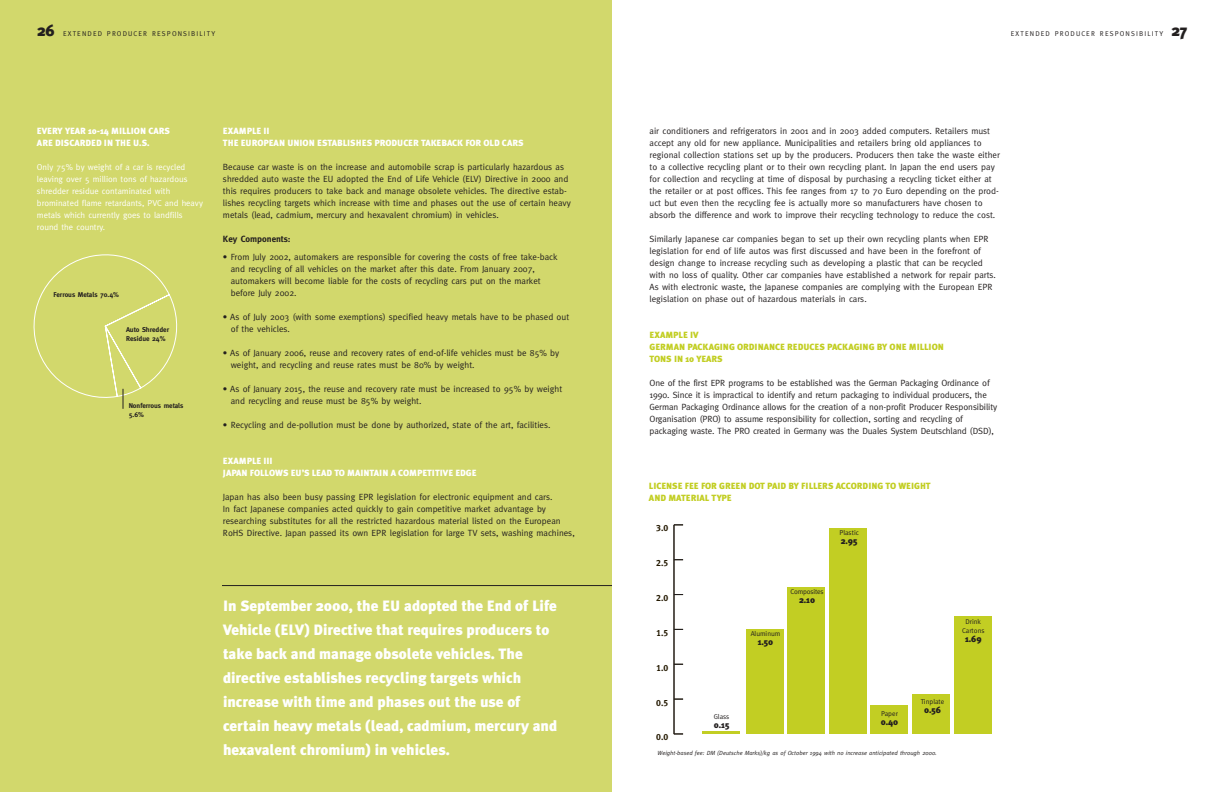
<style>
.page{position:relative;width:1224px;height:792px;background:#fff}
.page>*{position:absolute;margin:0;border:0;box-sizing:border-box;transform-origin:0 0}
.t1{font:900 16px "Meta Plus";color:#231f1f}
.t2{font:900 15px/24px "Meta Plus";color:#fff}
.t3{font:9px/12px "Meta";color:#231f1f}
.t4{font:900 9px/12px "Meta Plus";color:#fff}
.t5{font:900 9px/12px "Meta Plus";color:#c2ce23}
.t6{font:900 9px "Meta Plus";color:#231f1f}
.t7{font:9px "Meta Bold Caps";color:#241900}
.t8{font:700 9px "Meta";color:#231f1f}
.t9{font:8.6px/12px "Meta";color:#fff}
.t10{font:7px "Meta";letter-spacing:.16em;color:#231f1f}
.t11{font:700 7px/9px "Meta";color:#231f1f}
.t12{font:7px/9px "Meta";color:#231f1f;text-align:center}
.t13{font:7px "Meta";letter-spacing:-.02em;color:#231f1f}
.t14{font:italic 6px "Meta";color:#231f1f}
</style>
<div class="page">
<hr style="left:674px;top:525px;width:1px;height:209px;background:#231f1f">
<div style="left:954px;top:616px;width:38px;height:118px;background:#c2ce23"></div>
<div style="left:913px;top:695px;width:37px;height:39px;background:#c2ce23"></div>
<hr style="left:702px;top:731px;width:38px;height:3px;background:#c2ce23">
<div style="left:829px;top:528px;width:38px;height:206px;background:#c2ce23"></div>
<div style="left:788px;top:588px;width:37px;height:146px;background:#c2ce23"></div>
<div style="left:746px;top:629px;width:38px;height:105px;background:#c2ce23"></div>
<div style="left:870px;top:706px;width:38px;height:28px;background:#c2ce23"></div>
<div style="left:0;top:0;width:612px;height:792px;background:#d2d86c"></div>
<hr style="left:222px;top:585px;width:390px;height:1px;background:#231f1f">
<svg style="left:34px;top:254px;width:143px;height:155px"></svg>
<h1 class="t1" style="left:37px;top:25px;width:19px">26</h1>
<p class="t10" style="left:63px;top:31px;width:154px">EXTENDED PRODUCER RESPONSIBILITY</p>
<p class="t10" style="left:1011px;top:31px;width:154px">EXTENDED PRODUCER RESPONSIBILITY</p>
<h1 class="t1" style="left:1172px;top:25px;width:17px">27</h1>
<p class="t4" style="left:37px;top:126px;width:135px">EVERY YEAR 10-14 MILLION CARS<br>ARE DISCARDED IN THE U.S.</p>
<p class="t9" style="left:37px;top:162px;width:168px">Only 75% by weight of a car is recycled leaving over 5 million tons of hazardous shredder residue contaminated with brominated flame retardants, PVC and heavy metals which currently goes to landfills round the country.</p>
<p class="t11" style="left:54px;top:291px;width:67px">Ferrous Metals 70.4%</p>
<p class="t11" style="left:126px;top:326px;width:45px">Auto Shredder<br>Residue 24%</p>
<p class="t11" style="left:129px;top:402px;width:56px">Nonferrous metals<br>5.6%</p>
<p class="t4" style="left:223px;top:126px;width:302px">EXAMPLE II<br>THE EUROPEAN UNION ESTABLISHES PRODUCER TAKEBACK FOR OLD CARS</p>
<p class="t3" style="left:223px;top:162px;width:350px">Because car waste is on the increase and automobile scrap is particularly hazardous as shredded auto waste the EU adopted the End of Life Vehicle (ELV) Directive in 2000 and this requires producers to take back and manage obsolete vehicles. The directive estab&shy;lishes recycling targets which increase with time and phases out the use of certain heavy metals (lead, cadmium, mercury and hexavalent chromium) in vehicles.</p>
<p class="t8" style="left:223px;top:236px;width:69px">Key Components:</p>
<p class="t3" style="left:231px;top:252px;width:328px;text-indent:-8px">• From July 2002, automakers are responsible for covering the costs of free take-back and recycling of all vehicles on the market after this date. From January 2007, automakers will become liable for the costs of recycling cars put on the market before July 2002.</p>
<p class="t3" style="left:231px;top:312px;width:340px;text-indent:-8px">• As of July 2003 (with some exemptions) specified heavy metals have to be phased out of the vehicles.</p>
<p class="t3" style="left:231px;top:348px;width:330px;text-indent:-8px">• As of January 2006, reuse and recovery rates of end-of-life vehicles must be 85% by weight, and recycling and reuse rates must be 80% by weight.</p>
<p class="t3" style="left:231px;top:384px;width:333px;text-indent:-8px">• As of January 2015, the reuse and recovery rate must be increased to 95% by weight and recycling and reuse must be 85% by weight.</p>
<p class="t3" style="left:223px;top:420px;width:329px">• Recycling and de-pollution must be done by authorized, state of the art, facilities.</p>
<p class="t4" style="left:223px;top:456px;width:255px">EXAMPLE III<br>JAPAN FOLLOWS EU’S LEAD TO MAINTAIN A COMPETITIVE EDGE</p>
<p class="t3" style="left:223px;top:492px;width:353px">Japan has also been busy passing EPR legislation for electronic equipment and cars.<br>In fact Japanese companies acted quickly to gain competitive market advantage by researching substitutes for all the restricted hazardous material listed on the European RoHS Directive. Japan passed its own EPR legislation for large TV sets, washing machines,</p>
<p class="t2" style="left:223px;top:596px;width:336px">In September 2000, the EU adopted the End of Life Vehicle (ELV) Directive that requires producers to take back and manage obsolete vehicles. The directive establishes recycling targets which increase with time and phases out the use of certain heavy metals (lead, cadmium, mercury and hexavalent chromium) in vehicles.</p>
<p class="t3" style="left:650px;top:126px;width:352px">air conditioners and refrigerators in 2001 and in 2003 added computers. Retailers must accept any old for new appliance. Municipalities and retailers bring old appliances to regional collection stations set up by the producers. Producers then take the waste either to a collective recycling plant or to their own recycling plant. In Japan the end users pay for collection and recycling at time of disposal by purchasing a recycling ticket either at the retailer or at post offices. This fee ranges from 17 to 70 Euro depending on the prod&shy;uct but even then the recycling fee is actually more so manufacturers have chosen to absorb the difference and work to improve their recycling technology to reduce the cost.</p>
<p class="t3" style="left:650px;top:234px;width:348px">Similarly Japanese car companies began to set up their own recycling plants when EPR legislation for end of life autos was first discussed and have been in the forefront of design change to increase recycling such as developing a plastic that can be recycled with no loss of quality. Other car companies have established a network for repair parts.<br>As with electronic waste, the Japanese companies are complying with the European EPR legislation on phase out of hazardous materials in cars.</p>
<p class="t5" style="left:650px;top:330px;width:296px">EXAMPLE IV<br>GERMAN PACKAGING ORDINANCE REDUCES PACKAGING BY ONE MILLION<br>TONS IN 10 YEARS</p>
<p class="t3" style="left:650px;top:378px;width:349px">One of the first EPR programs to be established was the German Packaging Ordinance of 1990. Since it is impractical to identify and return packaging to individual producers, the German Packaging Ordinance allows for the creation of a non-profit Producer Responsibility Organisation (PRO) to assume responsibility for collection, sorting and recycling of packaging waste. The PRO created in Germany was the Duales System Deutschland (DSD),</p>
<p class="t5" style="left:649px;top:481px;width:283px">LICENSE FEE FOR GREEN DOT PAID BY FILLERS ACCORDING TO WEIGHT<br>AND MATERIAL TYPE</p>
<p class="t7" style="left:656px;top:523px;width:14px">3.0</p>
<p class="t7" style="left:656px;top:558px;width:14px">2.5</p>
<p class="t7" style="left:656px;top:593px;width:14px">2.0</p>
<p class="t7" style="left:656px;top:627px;width:14px">1.5</p>
<p class="t7" style="left:656px;top:662px;width:14px">1.0</p>
<p class="t12" style="left:839px;top:528px;width:21px">Plastic</p>
<p class="t6" style="left:841px;top:537px;width:18px">2.95</p>
<p class="t12" style="left:751px;top:630px;width:31px">Aluminum</p>
<p class="t6" style="left:758px;top:638px;width:17px">1.50</p>
<p class="t13" style="left:790px;top:589px;width:35px">Composites</p>
<p class="t6" style="left:799px;top:597px;width:17px">2.10</p>
<p class="t12" style="left:921px;top:698px;width:25px">Tinplate</p>
<p class="t6" style="left:924px;top:706px;width:18px">0.56</p>
<p class="t14" style="left:658px;top:751px;width:281px">Weight-based fee: DM (Deutsche Marks)/kg as of October 1994 with no increase anticipated through 2000.</p>
<p class="t7" style="left:656px;top:697px;width:14px">0.5</p>
<p class="t10" style="left:881px;top:711px;width:18px">Paper</p>
<p class="t6" style="left:881px;top:719px;width:19px">0.40</p>
<p class="t10" style="left:714px;top:714px;width:17px">Glass</p>
<p class="t6" style="left:714px;top:721px;width:17px">0.15</p>
<p class="t7" style="left:656px;top:732px;width:14px">0.0</p>
<p class="t12" style="left:962px;top:618px;width:24px">Drink<br>Cartons</p>
<p class="t6" style="left:965px;top:636px;width:18px">1.69</p>
</div>
